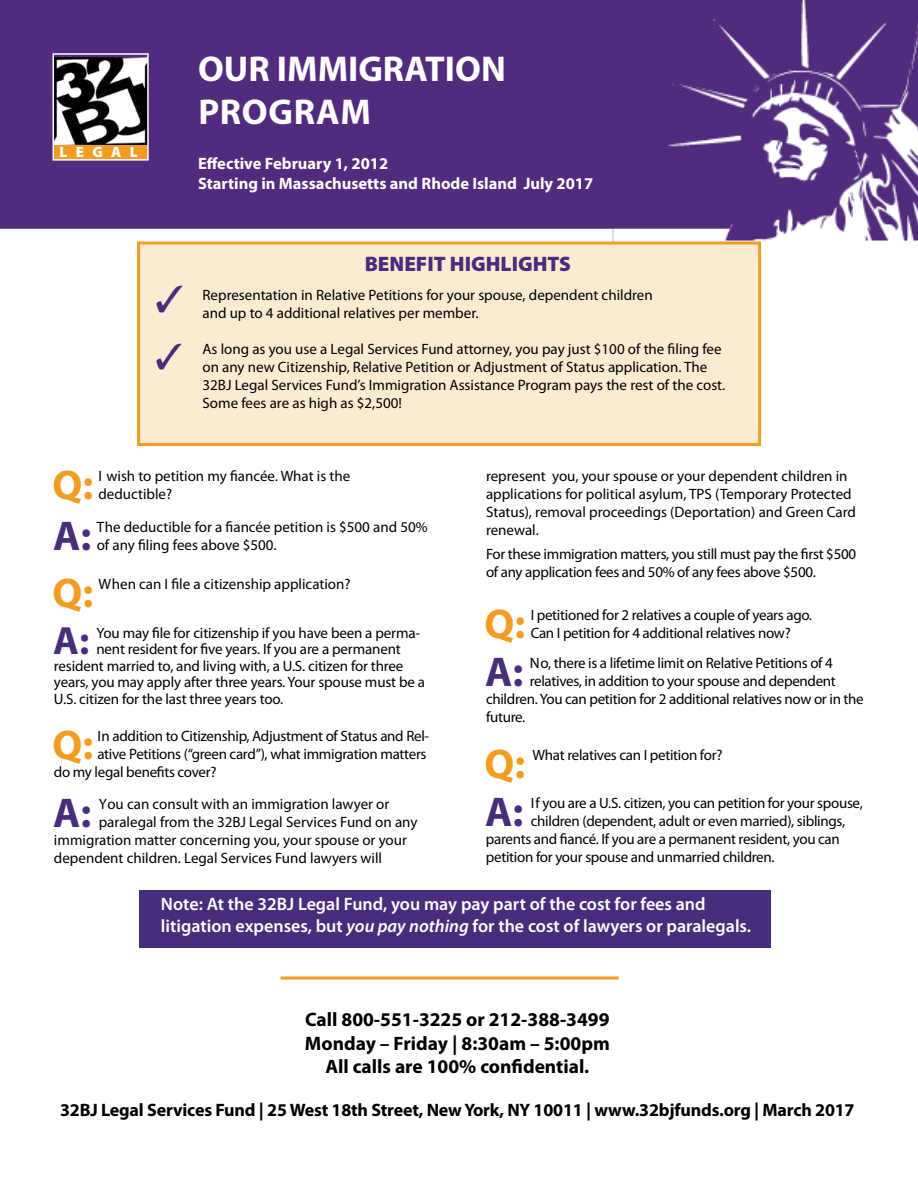
<style>
.page{position:relative;width:918px;height:1188px;background:#fff}
.page>*{position:absolute;margin:0;border:0;box-sizing:border-box;transform-origin:0 0}
.t1{font:700 41.7px "Myriad Pro";color:#f29d22}
.t2{font:700 41.7px "Myriad Pro";color:#492d7d}
.t3{font:700 39.45px "Myriad Pro";color:#492d7d}
.t4{font:700 36px/43.2px "Myriad Pro";color:#fff}
.t5{font:900 21px "Myriad Pro";color:#492d7d}
.t6{font:700 19.5px/23.4px "Myriad Pro";color:#000;text-align:center}
.t7{font:600 18px/21.6px "Myriad Pro";color:#fff}
.t8{font:700 18px "Myriad Pro";letter-spacing:-.01em;color:#000}
.t9{font:700 16.5px/19.8px "Myriad Pro";color:#fff}
.t10{font:15px/18px "Myriad Pro";letter-spacing:-.01em;color:#000}
.t11{font:900 15px "Myriad Pro";letter-spacing:.56em;color:#fff}
.s1{font-style:italic}
</style>
<div class="page">
<img style="left:0;top:0;width:918px;height:244px">
<div style="left:54px;top:143px;width:94px;height:17px;background:#f29d22"></div>
<img style="left:56px;top:58px;width:90px;height:86px">
<div style="left:53px;top:53px;width:96px;height:108px;border:2px solid #fff"></div>
<div style="left:137px;top:242px;width:624px;height:204px;background:#fcebd3;border:3px solid #f29d22"></div>
<div style="left:139px;top:890px;width:632px;height:57px;background:#492d7d"></div>
<svg style="left:281px;top:976px;width:338px;height:4px"></svg>
<p class="t11" style="left:59px;top:143px;width:80px">LEGAL</p>
<h3 class="t4" style="left:198px;top:48px;width:309px">OUR IMMIGRATION<br>PROGRAM</h3>
<p class="t9" style="left:198px;top:154px;width:397px">Effective February 1, 2012<br>Starting in Massachusetts and Rhode Island July 2017</p>
<h3 class="t5" style="left:365px;top:252px;width:208px">BENEFIT HIGHLIGHTS</h3>
<p class="t10" style="left:202px;top:286px;width:452px">Representation in Relative Petitions for your spouse, dependent children and up to 4 additional relatives per member.</p>
<p class="t10" style="left:202px;top:340px;width:524px">As long as you use a Legal Services Fund attorney, you pay just $100 of the filing fee on any new Citizenship, Relative Petition or Adjustment of Status application. The 32BJ Legal Services Fund’s Immigration Assistance Program pays the rest of the cost.<br>Some fees are as high as $2,500!</p>
<h1 class="t1" style="left:53px;top:462px;width:42px">Q:</h1>
<p class="t10" style="left:98px;top:467px;width:253px">I wish to petition my fiancée. What is the deductible?</p>
<h1 class="t2" style="left:53px;top:513px;width:40px">A:</h1>
<p class="t10" style="left:97px;top:518px;width:332px">The deductible for a fiancée petition is $500 and 50% of any filing fees above $500.</p>
<h1 class="t1" style="left:53px;top:570px;width:42px">Q:</h1>
<p class="t10" style="left:98px;top:575px;width:254px">When can I file a citizenship application?</p>
<h2 class="t3" style="left:53px;top:619px;width:38px">A:</h2>
<p class="t10" style="left:96px;top:624px;width:325px">You may file for citizenship if you have been a perma-</p>
<p class="t10" style="left:96px;top:641px;width:306px">nent resident for five years. If you are a permanent</p>
<p class="t10" style="left:54px;top:657px;width:351px">resident married to, and living with, a U.S. citizen for three</p>
<p class="t10" style="left:54px;top:674px;width:373px">years, you may apply after three years. Your spouse must be a</p>
<p class="t10" style="left:54px;top:690px;width:231px">U.S. citizen for the last three years too.</p>
<h1 class="t1" style="left:53px;top:722px;width:42px">Q:</h1>
<p class="t10" style="left:97px;top:728px;width:333px">In addition to Citizenship, Adjustment of Status and Rel-</p>
<p class="t10" style="left:97px;top:746px;width:331px">ative Petitions (“green card”), what immigration matters</p>
<p class="t10" style="left:54px;top:764px;width:164px">do my legal benefits cover?</p>
<h1 class="t2" style="left:53px;top:789px;width:40px">A:</h1>
<p class="t10" style="left:99px;top:795px;width:292px">You can consult with an immigration lawyer or</p>
<p class="t10" style="left:99px;top:813px;width:320px">paralegal from the 32BJ Legal Services Fund on any</p>
<p class="t10" style="left:54px;top:831px;width:355px">immigration matter concerning you, your spouse or your</p>
<p class="t10" style="left:54px;top:849px;width:330px">dependent children. Legal Services Fund lawyers will</p>
<p class="t10" style="left:486px;top:467px;width:371px">represent you, your spouse or your dependent children in applications for political asylum, TPS (Temporary Protected Status), removal proceedings (Deportation) and Green Card renewal.</p>
<p class="t10" style="left:486px;top:545px;width:372px">For these immigration matters, you still must pay the first $500 of any application fees and 50% of any fees above $500.</p>
<h1 class="t1" style="left:485px;top:601px;width:42px">Q:</h1>
<p class="t10" style="left:531px;top:606px;width:283px">I petitioned for 2 relatives a couple of years ago.<br>Can I petition for 4 additional relatives now?</p>
<h1 class="t2" style="left:485px;top:649px;width:40px">A:</h1>
<p class="t10" style="left:530px;top:654px;width:305px">No, there is a lifetime limit on Relative Petitions of 4</p>
<p class="t10" style="left:530px;top:672px;width:308px">relatives, in addition to your spouse and dependent</p>
<p class="t10" style="left:486px;top:690px;width:379px">children. You can petition for 2 additional relatives now or in the</p>
<p class="t10" style="left:486px;top:708px;width:41px">future.</p>
<h1 class="t1" style="left:485px;top:741px;width:42px">Q:</h1>
<p class="t10" style="left:533px;top:746px;width:191px">What relatives can I petition for?</p>
<h1 class="t2" style="left:485px;top:789px;width:40px">A:</h1>
<p class="t10" style="left:531px;top:794px;width:334px">If you are a U.S. citizen, you can petition for your spouse,</p>
<p class="t10" style="left:531px;top:812px;width:316px">children (dependent, adult or even married), siblings,</p>
<p class="t10" style="left:486px;top:830px;width:355px">parents and fiancé. If you are a permanent resident, you can</p>
<p class="t10" style="left:486px;top:848px;width:290px">petition for your spouse and unmarried children.</p>
<p class="t7" style="left:161px;top:893px;width:592px">Note: At the 32BJ Legal Fund, you may pay part of the cost for fees and litigation expenses, but <span class="s1">you pay nothing</span> for the cost of lawyers or paralegals.</p>
<h3 class="t6" style="left:305px;top:1008px;width:306px">Call 800-551-3225 or 212-388-3499<br>Monday – Friday | 8:30am – 5:00pm<br>All calls are 100% confidential.</h3>
<p class="t8" style="left:60px;top:1100px;width:796px">32BJ Legal Services Fund | 25 West 18th Street, New York, NY 10011 | www.32bjfunds.org | March 2017</p>
</div>
